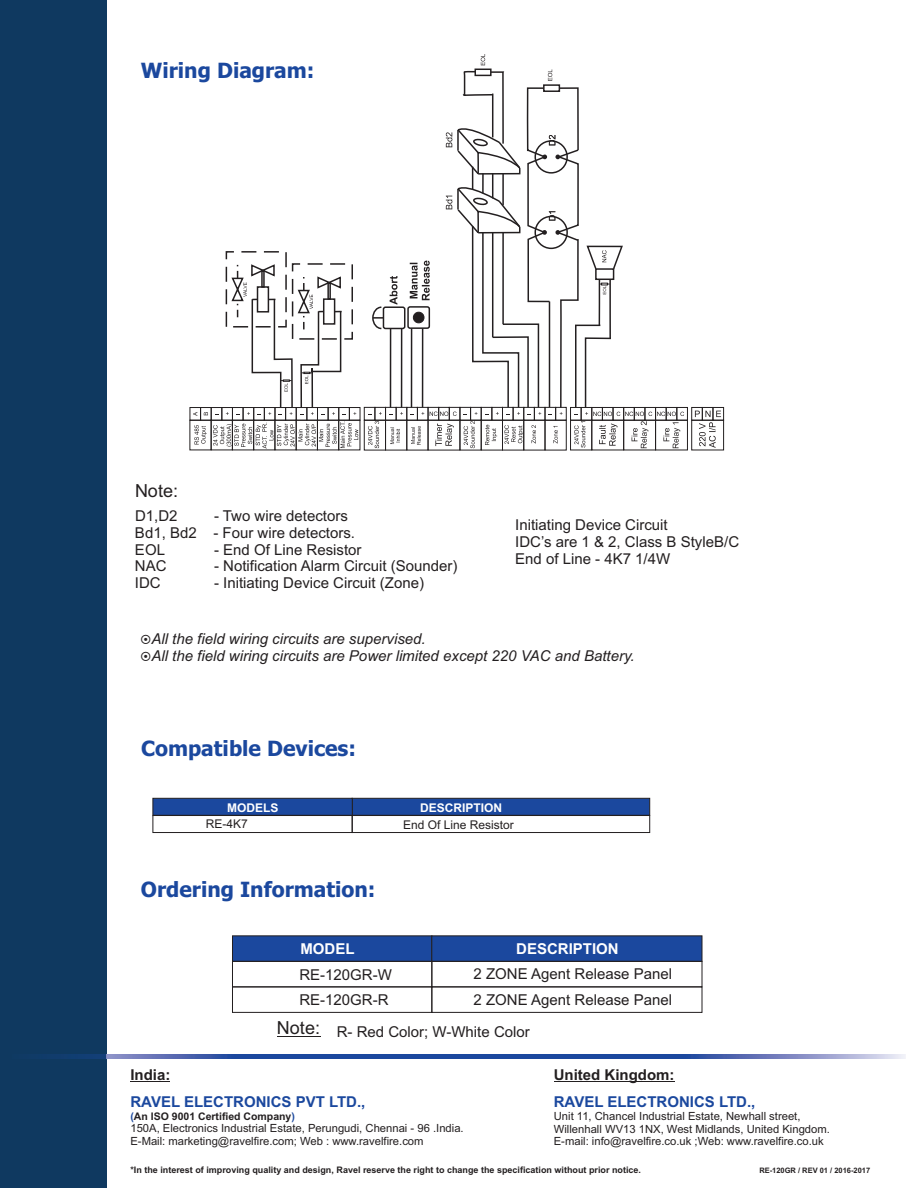
<style>
.page{position:relative;width:918px;height:1188px;background:#fff}
.page>*{position:absolute;margin:0;border:0;box-sizing:border-box;transform-origin:0 0}
.t1{font:700 21px "Tahoma";color:#1b489e}
.t2{font:18px "Arial";color:#231f20}
.t3{font:15px/16.8px "Arial";color:#231f20}
.t4{font:italic 15px/16.8px "Arial";color:#231f20}
.t5{font:700 15px "Arial";color:#1b489e}
.t6{font:700 15px "Arial";color:#231f20}
.t7{font:700 15px "Arial";color:#fff}
.t8{font:12px "Arial";color:#231f20}
.t9{font:700 12px "Arial";color:#fff}
.t10{font:11.25px/12.6px "Arial";color:#231f20}
.t11{font:700 10.5px "Arial";color:#231f20}
.t12{font:700 9px "Arial";color:#231f20}
.t13{font:700 7.5px "Arial";color:#231f20}
.s1{color:#1b489e}
</style>
<div class="page">
<div style="left:0;top:0;width:106px;height:1188px;background:#0f3960"></div>
<div style="left:691px;top:407px;width:12px;height:14px;border:1px solid #231f20"></div>
<div style="left:702px;top:407px;width:11px;height:14px;border:1px solid #231f20"></div>
<div style="left:713px;top:407px;width:11px;height:14px;border:1px solid #231f20"></div>
<div style="left:676px;top:407px;width:12px;height:14px;border:1px solid #231f20"></div>
<div style="left:691px;top:420px;width:33px;height:30px;border:1px solid #231f20"></div>
<svg style="left:695px;top:411px;width:26px;height:37px"></svg>
<div style="left:655px;top:420px;width:33px;height:30px;border:1px solid #231f20"></div>
<div style="left:406px;top:407px;width:12px;height:14px;border:1px solid #231f20"></div>
<div style="left:396px;top:407px;width:11px;height:14px;border:1px solid #231f20"></div>
<div style="left:364px;top:407px;width:11px;height:14px;border:1px solid #231f20"></div>
<div style="left:375px;top:407px;width:11px;height:14px;border:1px solid #231f20"></div>
<div style="left:385px;top:420px;width:22px;height:30px;border:1px solid #231f20"></div>
<svg style="left:390px;top:428px;width:10px;height:16px"></svg>
<div style="left:364px;top:420px;width:22px;height:30px;border:1px solid #231f20"></div>
<svg style="left:368px;top:421px;width:11px;height:27px"></svg>
<div style="left:349px;top:407px;width:11px;height:14px;border:1px solid #231f20"></div>
<div style="left:328px;top:407px;width:11px;height:14px;border:1px solid #231f20"></div>
<div style="left:306px;top:407px;width:12px;height:14px;border:1px solid #231f20"></div>
<div style="left:275px;top:407px;width:11px;height:14px;border:1px solid #231f20"></div>
<div style="left:285px;top:407px;width:12px;height:14px;border:1px solid #231f20"></div>
<div style="left:264px;top:407px;width:11px;height:14px;border:1px solid #231f20"></div>
<div style="left:243px;top:407px;width:11px;height:14px;border:1px solid #231f20"></div>
<div style="left:211px;top:407px;width:11px;height:14px;border:1px solid #231f20"></div>
<div style="left:221px;top:407px;width:12px;height:14px;border:1px solid #231f20"></div>
<div style="left:190px;top:407px;width:11px;height:14px;border:1px solid #231f20"></div>
<div style="left:200px;top:407px;width:12px;height:14px;border:1px solid #231f20"></div>
<svg style="left:193px;top:412px;width:4px;height:4px"></svg>
<svg style="left:204px;top:412px;width:4px;height:3px"></svg>
<div style="left:338px;top:420px;width:22px;height:30px;border:1px solid #231f20"></div>
<div style="left:317px;top:420px;width:22px;height:30px;border:1px solid #231f20"></div>
<div style="left:296px;top:420px;width:22px;height:30px;border:1px solid #231f20"></div>
<div style="left:275px;top:420px;width:22px;height:30px;border:1px solid #231f20"></div>
<div style="left:253px;top:420px;width:22px;height:30px;border:1px solid #231f20"></div>
<div style="left:232px;top:420px;width:22px;height:30px;border:1px solid #231f20"></div>
<div style="left:211px;top:420px;width:22px;height:30px;border:1px solid #231f20"></div>
<svg style="left:213px;top:422px;width:145px;height:27px"></svg>
<div style="left:190px;top:420px;width:22px;height:30px;border:1px solid #231f20"></div>
<svg style="left:194px;top:425px;width:13px;height:19px"></svg>
<div style="left:383px;top:306px;width:22px;height:23px;border:2px solid #231f20;border-radius:2px"></div>
<svg style="left:368px;top:276px;width:35px;height:139px"></svg>
<div style="left:407px;top:306px;width:23px;height:23px;border:2px solid #231f20;border-radius:2px"></div>
<div style="left:292px;top:263px;width:61px;height:77px;border:2px dashed #231f20"></div>
<div style="left:226px;top:251px;width:61px;height:77px;border:2px dashed #231f20"></div>
<svg style="left:226px;top:259px;width:120px;height:156px"></svg>
<svg style="left:410px;top:54px;width:274px;height:394px"></svg>
<div style="left:232px;top:961px;width:200px;height:26px;border:1px solid #231f20"></div>
<div style="left:232px;top:987px;width:200px;height:26px;border:1px solid #231f20"></div>
<svg style="left:232px;top:935px;width:471px;height:27px;background:#1e4796"></svg>
<div style="left:431px;top:961px;width:271px;height:26px;border:1px solid #231f20"></div>
<div style="left:431px;top:987px;width:271px;height:26px;border:1px solid #231f20"></div>
<hr style="left:277px;top:1036px;width:43px;height:1px;background:#231f20">
<svg style="left:152px;top:798px;width:498px;height:18px;background:#1c4696"></svg>
<div style="left:153px;top:815px;width:200px;height:18px;border:1px solid #231f20"></div>
<div style="left:352px;top:815px;width:298px;height:18px;border:1px solid #231f20"></div>
<hr style="left:130px;top:1081px;width:40px;height:1px;background:#231f20">
<hr style="left:554px;top:1081px;width:121px;height:1px;background:#231f20">
<img style="left:460px;top:1055px;width:445px;height:3px">
<img style="left:47px;top:1055px;width:413px;height:3px">
<h1 class="t1" style="left:141px;top:62px;width:175px">Wiring Diagram:</h1>
<p class="t2" style="left:135px;top:484px;width:45px">Note:</p>
<p class="t3" style="left:135px;top:509px;width:44px">D1,D2</p>
<p class="t3" style="left:135px;top:509px;width:222px;text-indent:79px">- Two wire detectors<br>Bd1, Bd2 - Four wire detectors.<br>EOL</p>
<p class="t3" style="left:214px;top:542px;width:149px">- End Of Line Resistor</p>
<p class="t3" style="left:135px;top:559px;width:33px">NAC</p>
<p class="t3" style="left:214px;top:559px;width:245px">- Notification Alarm Circuit (Sounder)</p>
<p class="t3" style="left:135px;top:576px;width:27px">IDC</p>
<p class="t3" style="left:214px;top:576px;width:212px">- Initiating Device Circuit (Zone)</p>
<p class="t3" style="left:515px;top:518px;width:225px">Initiating Device Circuit<br>IDC’s are 1 &amp; 2, Class B StyleB/C<br>End of Line - 4K7 1/4W</p>
<p class="t4" style="left:151px;top:632px;width:485px">All the field wiring circuits are supervised.<br>All the field wiring circuits are Power limited except 220 VAC and Battery.</p>
<h1 class="t1" style="left:141px;top:740px;width:217px">Compatible Devices:</h1>
<p class="t9" style="left:227px;top:803px;width:53px">MODELS</p>
<p class="t9" style="left:420px;top:803px;width:84px">DESCRIPTION</p>
<p class="t8" style="left:206px;top:819px;width:44px">RE-4K7</p>
<p class="t8" style="left:403px;top:821px;width:112px">End Of Line Resistor</p>
<h1 class="t1" style="left:141px;top:881px;width:236px">Ordering Information:</h1>
<p class="t7" style="left:300px;top:943px;width:56px">MODEL</p>
<p class="t7" style="left:516px;top:943px;width:104px">DESCRIPTION</p>
<p class="t3" style="left:337px;top:985px;width:337px;line-height:32px;text-indent:137px">2 ZONE Agent Release Panel<br>R- Red Color; W-White Color</p>
<p class="t3" style="left:474px;top:967px;width:200px">2 ZONE Agent Release Panel</p>
<p class="t3" style="left:299px;top:963px;width:94px;line-height:25.5px">RE-120GR-W<br>RE-120GR-R</p>
<p class="t2" style="left:277px;top:1021px;width:45px">Note:</p>
<p class="t6" style="left:130px;top:1069px;width:42px">India:</p>
<p class="t11" style="left:130px;top:1112px;width:166px"><span class="s1">(</span>An ISO 9001 Certified Company<span class="s1">)</span></p>
<p class="t10" style="left:130px;top:1123px;width:335px">150A, Electronics Industrial Estate, Perungudi, Chennai - 96 .India.<br>E-Mail: marketing@ravelfire.com; Web : www.ravelfire.com</p>
<p class="t5" style="left:130px;top:1096px;width:237px">RAVEL ELECTRONICS PVT LTD.,</p>
<p class="t6" style="left:554px;top:1069px;width:122px">United Kingdom:</p>
<p class="t10" style="left:554px;top:1111px;width:278px">Unit 11, Chancel Industrial Estate, Newhall street,<br>Willenhall WV13 1NX, West Midlands, United Kingdom.<br>E-mail: info@ravelfire.co.uk ;Web: www.ravelfire.co.uk</p>
<p class="t5" style="left:554px;top:1096px;width:203px">RAVEL ELECTRONICS LTD.,</p>
<p class="t12" style="left:130px;top:1166px;width:512px">*In the interest of improving quality and design, Ravel reserve the right to change the specification without prior notice.</p>
<p class="t13" style="left:759px;top:1168px;width:112px">RE-120GR / REV 01 / 2016-2017</p>
</div>
